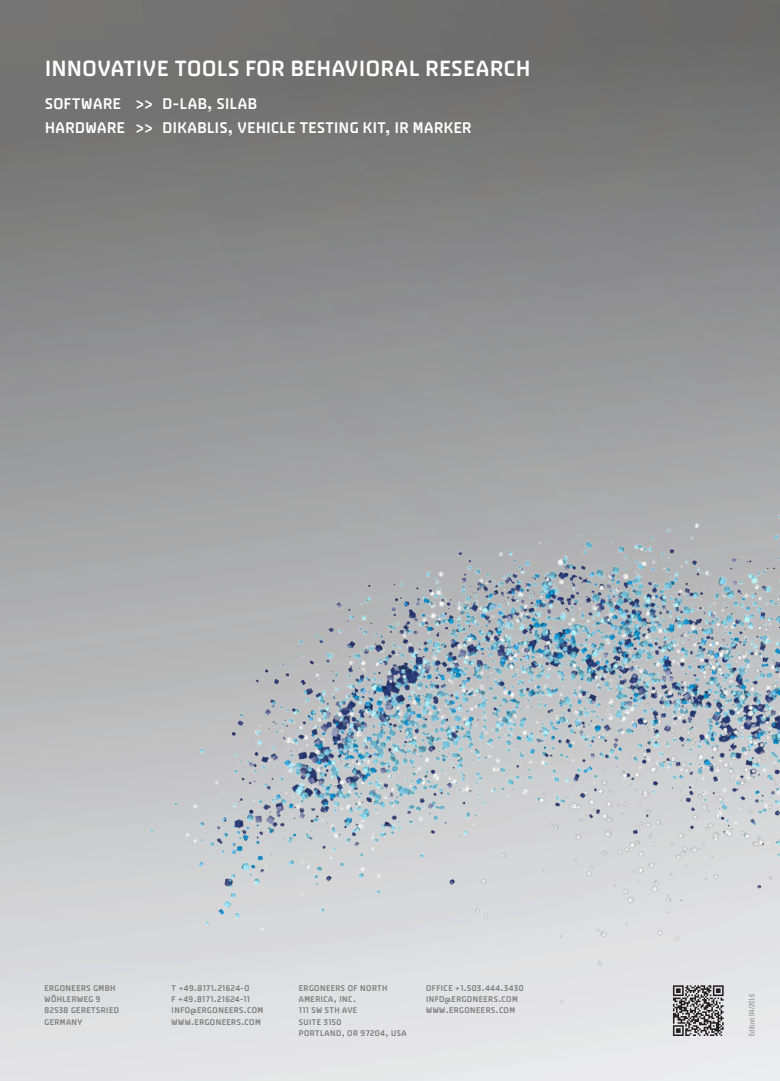
<style>
.page{position:relative;width:780px;height:1081px;background:#fff}
.page>*{position:absolute;margin:0;border:0;box-sizing:border-box;transform-origin:0 0}
.Fließtext{font:700 25px "Newtype Stereo";letter-spacing:.03em;color:#fff}
.Fließtext-2{font:700 17.5px "Newtype Stereo";letter-spacing:.03em;color:#fff}
.t1{font:700 9.38px/11.2px "Newtype Stereo";letter-spacing:.05em;color:#7f7e7d}
.t2{font:7.5px "Trade Gothic Cond Eighteen";color:#7f7e7d}
</style>
<div class="page">
<div style="left:0;top:0;width:780px;height:1081px;background:linear-gradient(to bottom,#696969,#e5e6e8)"></div>
<img style="left:31px;top:338px;width:749px;height:743px">
<img style="left:306px;top:464px;width:474px;height:617px">
<p class="Fließtext" style="left:45px;top:56px;width:486px">INNOVATIVE TOOLS FOR BEHAVIORAL RESEARCH</p>
<p class="Fließtext-2" style="left:45px;top:94px;width:213px">SOFTWARE &gt;&gt; D-LAB, SILAB</p>
<p class="Fließtext-2" style="left:45px;top:118px;width:428px">HARDWARE &gt;&gt; DIKABLIS, VEHICLE TESTING KIT, IR MARKER</p>
<p class="t1" style="left:44px;top:982px;width:73px">ERGONEERS GMBH</p>
<p class="t1" style="left:44px;top:993px;width:57px">WÖHLERWEG 9</p>
<p class="t1" style="left:44px;top:1005px;width:76px">82538 GERETSRIED</p>
<p class="t1" style="left:44px;top:1016px;width:40px">GERMANY</p>
<p class="t1" style="left:172px;top:982px;width:79px">T +49.8171.21624-0</p>
<p class="t1" style="left:172px;top:993px;width:80px">F +49.8171.21624-11</p>
<p class="t1" style="left:172px;top:1005px;width:93px">INFO@ERGONEERS.COM</p>
<p class="t1" style="left:172px;top:1016px;width:91px">WWW.ERGONEERS.COM</p>
<p class="t1" style="left:299px;top:982px;width:90px">ERGONEERS OF NORTH<br>AMERICA, INC.</p>
<p class="t1" style="left:299px;top:1005px;width:60px">111 SW 5TH AVE</p>
<p class="t1" style="left:299px;top:1016px;width:44px">SUITE 3150</p>
<p class="t1" style="left:299px;top:1027px;width:109px">PORTLAND, OR 97204, USA</p>
<p class="t1" style="left:426px;top:982px;width:99px">OFFICE +1.503.444.3430</p>
<p class="t1" style="left:426px;top:993px;width:93px">INFO@ERGONEERS.COM</p>
<p class="t1" style="left:426px;top:1005px;width:91px">WWW.ERGONEERS.COM</p>
<p class="t2" style="left:747px;top:1036px;width:44px;rotate:-90deg">Edition 04/2016</p>
</div>
